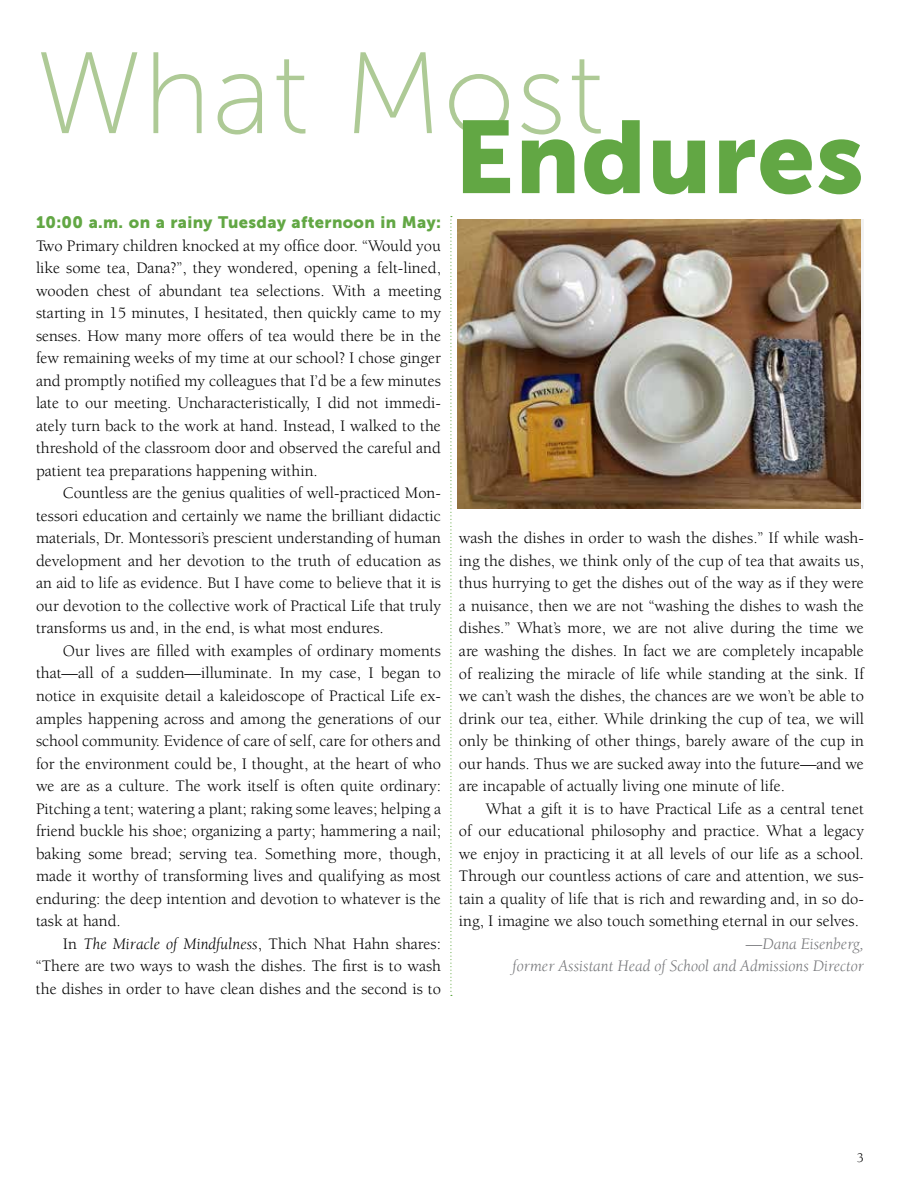
<style>
.page{position:relative;width:918px;height:1188px;background:#fff}
.page>*{position:absolute;margin:0;border:0;box-sizing:border-box;transform-origin:0 0}
.t1{font:115.5px "Museo Sans 100";letter-spacing:.01em;color:#aeca96}
.t2{font:102px "Museo Sans 900";letter-spacing:.01em;color:#62a744}
.t3{font:16.5px/22.5px "Berkeley";color:#000;text-align:justify}
.t4{font:italic 16.5px/22.5px "Berkeley";color:#77787b;text-align:right}
.t5{font:16.5px "Museo Sans 900";letter-spacing:.02em;color:#62a744}
.t6{font:13.5px "Berkeley";color:#000}
.s1{font-style:italic}
</style>
<div class="page">
<svg style="left:450px;top:216px;width:2px;height:780px"></svg>
<img style="left:458px;top:219px;width:402px;height:289px">
<h1 class="t1" style="left:36px;top:32px;width:569px">What Most</h1>
<h2 class="t2" style="left:454px;top:99px;width:411px">Endures</h2>
<p class="t5" style="left:36px;top:213px;width:406px">10:00 a.m. on a rainy Tuesday afternoon in May:</p>
<p class="t3" style="left:36px;top:235px;width:407px">Two Primary children knocked at my office door. “Would you like some tea, Dana?”, they wondered, opening a felt-lined, wooden chest of abundant tea selections. With a meeting starting in 15 minutes, I hesitated, then quickly came to my senses. How many more offers of tea would there be in the few remaining weeks of my time at our school? I chose ginger and promptly notified my colleagues that I’d be a few minutes late to our meeting. Uncharacteristically, I did not immedi&shy;ately turn back to the work at hand. Instead, I walked to the threshold of the classroom door and observed the careful and patient tea preparations happening within.</p>
<p class="t3" style="left:36px;top:482px;width:407px;text-indent:27px">Countless are the genius qualities of well-practiced Mon&shy;tessori education and certainly we name the brilliant didactic materials, Dr. Montessori’s prescient understanding of human development and her devotion to the truth of education as an aid to life as evidence. But I have come to believe that it is our devotion to the collective work of Practical Life that truly transforms us and, in the end, is what most endures.</p>
<p class="t3" style="left:36px;top:640px;width:407px;text-indent:27px">Our lives are filled with examples of ordinary moments that—all of a sudden—illuminate. In my case, I began to notice in exquisite detail a kaleidoscope of Practical Life ex&shy;amples happening across and among the generations of our school community. Evidence of care of self, care for others and for the environment could be, I thought, at the heart of who we are as a culture. The work itself is often quite ordinary:<br>Pitching a tent; watering a plant; raking some leaves; helping a friend buckle his shoe; organizing a party; hammering a nail; baking some bread; serving tea. Something more, though, made it worthy of transforming lives and qualifying as most enduring: the deep intention and devotion to whatever is the task at hand.</p>
<p class="t3" style="left:36px;top:932px;width:407px;text-indent:27px">In <span class="s1">The Miracle of Mindfulness</span>, Thich Nhat Hahn shares: “There are two ways to wash the dishes. The first is to wash the dishes in order to have clean dishes and the second is to</p>
<p class="t3" style="left:459px;top:527px;width:407px">wash the dishes in order to wash the dishes.” If while wash&shy;ing the dishes, we think only of the cup of tea that awaits us, thus hurrying to get the dishes out of the way as if they were a nuisance, then we are not “washing the dishes to wash the dishes.” What’s more, we are not alive during the time we are washing the dishes. In fact we are completely incapable of realizing the miracle of life while standing at the sink. If we can’t wash the dishes, the chances are we won’t be able to drink our tea, either. While drinking the cup of tea, we will only be thinking of other things, barely aware of the cup in our hands. Thus we are sucked away into the future—and we are incapable of actually living one minute of life.</p>
<p class="t3" style="left:459px;top:797px;width:407px;text-indent:27px">What a gift it is to have Practical Life as a central tenet of our educational philosophy and practice. What a legacy we enjoy in practicing it at all levels of our life as a school.<br>Through our countless actions of care and attention, we sus&shy;tain a quality of life that is rich and rewarding and, in so do&shy;ing, I imagine we also touch something eternal in our selves.</p>
<p class="t4" style="left:512px;top:933px;width:353px">—Dana Eisenberg,<br>former Assistant Head of School and Admissions Director</p>
<p class="t6" style="left:857px;top:1151px;width:9px">3</p>
</div>
